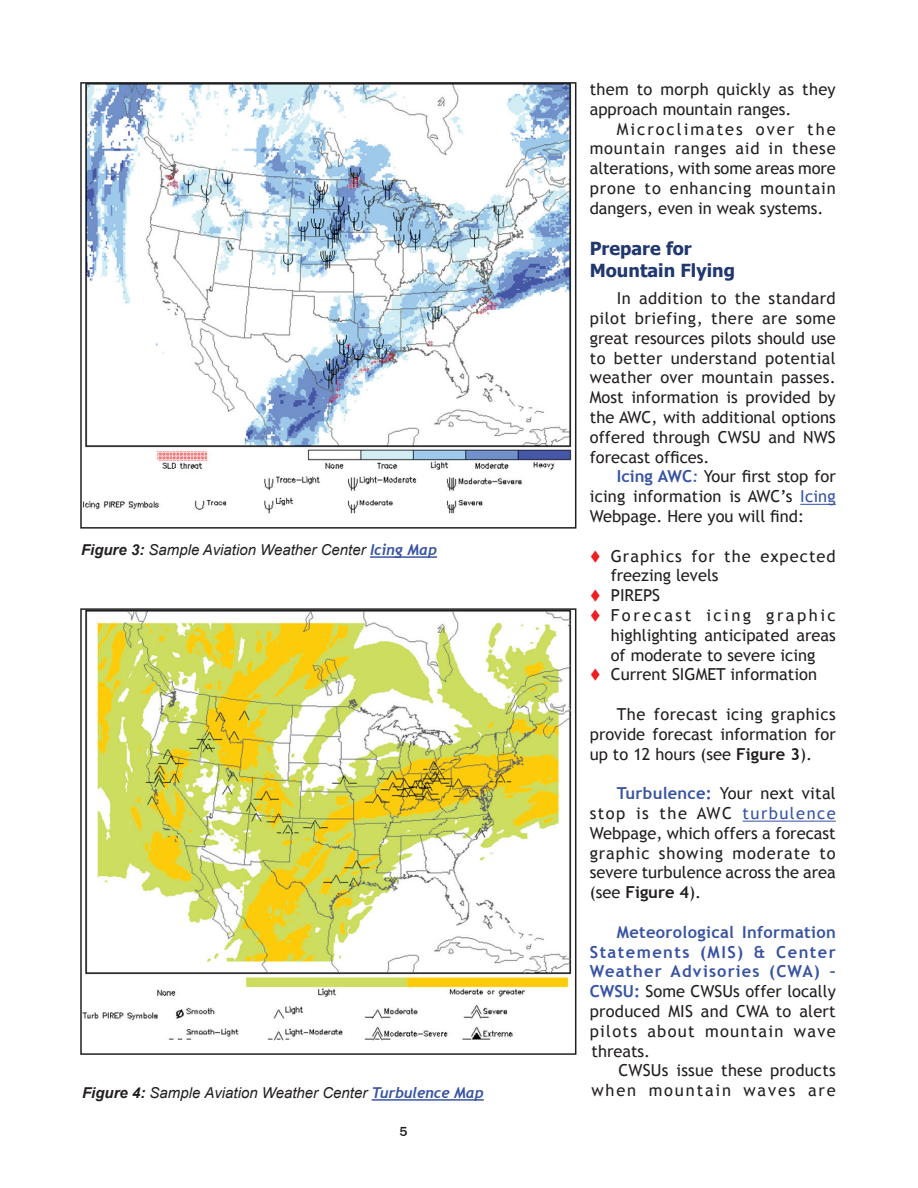
<style>
.page{position:relative;width:918px;height:1188px;background:#fff}
.page>*{position:absolute;margin:0;border:0;box-sizing:border-box;transform-origin:0 0}
.t1{font:700 18px/21.6px "Tahoma";color:#20376f}
.t2{font:16.5px/19.8px "Trebuchet MS";color:#231f20;text-align:justify}
.t3{font:italic 15px "Arial";color:#231f20}
.t4{font:500 13.5px "Franklin Gothic";color:#231f20}
.s1{font-weight:700}
.s2{font-family:"Trebuchet";font-weight:700;color:#3853a3}
.s3{font-weight:700;color:#3853a3}
.s4{font-style:italic;color:#3853a3}
.s5{color:#3853a3}
</style>
<div class="page">
<img style="left:83px;top:85px;width:489px;height:429px">
<div style="left:80px;top:82px;width:496px;height:447px;border:2px solid #231f20"></div>
<img style="left:83px;top:611px;width:489px;height:430px">
<div style="left:80px;top:608px;width:496px;height:447px;border:2px solid #231f20"></div>
<hr style="left:800px;top:504px;width:36px;height:1px;background:#3853a3">
<hr style="left:743px;top:821px;width:93px;height:1px;background:#3853a3">
<hr style="left:370px;top:556px;width:67px;height:2px;background:#3853a3">
<hr style="left:372px;top:1099px;width:112px;height:2px;background:#3853a3">
<p class="t3" style="left:81px;top:540px;width:358px"><span class="s1">Figure 3:</span> Sample Aviation Weather Center <span class="s2">Icing Map</span></p>
<p class="t3" style="left:82px;top:1083px;width:403px"><span class="s1">Figure 4:</span> Sample Aviation Weather Center <span class="s2">Turbulence Map</span></p>
<p class="t4" style="left:400px;top:1123px;width:9px">5</p>
<p class="t2" style="left:590px;top:80px;width:247px">them to morph quickly as they approach mountain ranges.</p>
<p class="t2" style="left:590px;top:119px;width:247px;text-indent:27px">Microclimates over the mountain ranges aid in these alterations, with some areas more prone to enhancing mountain dangers, even in weak systems.</p>
<p class="t1" style="left:590px;top:237px;width:147px">Prepare for<br>Mountain Flying</p>
<p class="t2" style="left:590px;top:289px;width:247px;text-indent:27px">In addition to the standard pilot briefing, there are some great resources pilots should use to better understand potential weather over mountain passes.<br>Most information is provided by the AWC, with additional options offered through CWSU and NWS forecast offices.</p>
<p class="t2" style="left:590px;top:467px;width:248px;text-indent:27px"><span class="s3">Icing AWC</span><span class="s4">:</span> Your first stop for icing information is AWC’s <span class="s5">Icing </span>Webpage. Here you will find:</p>
<p class="t2" style="left:611px;top:546px;width:227px;text-align:left">Graphics for the expected freezing levels<br>PIREPS<br>Forecast icing graphic highlighting anticipated areas of moderate to severe icing<br>Current SIGMET information</p>
<p class="t2" style="left:590px;top:705px;width:247px;text-indent:27px">The forecast icing graphics provide forecast information for up to 12 hours (see <span class="s1">Figure 3</span>).</p>
<p class="t2" style="left:590px;top:784px;width:247px;text-indent:27px"><span class="s3">Turbulence:</span> Your next vital stop is the AWC <span class="s5">turbulence </span>Webpage, which offers a forecast graphic showing moderate to severe turbulence across the area (see <span class="s1">Figure 4</span>).</p>
<p class="t2" style="left:590px;top:922px;width:247px;text-indent:27px"><span class="s3">Meteorological Information Statements (MIS) &amp; Center Weather Advisories (CWA) – CWSU:</span> Some CWSUs offer locally produced MIS and CWA to alert pilots about mountain wave threats.</p>
<p class="t2" style="left:591px;top:1061px;width:246px;text-align:right">CWSUs issue these products when mountain waves are</p>
</div>
